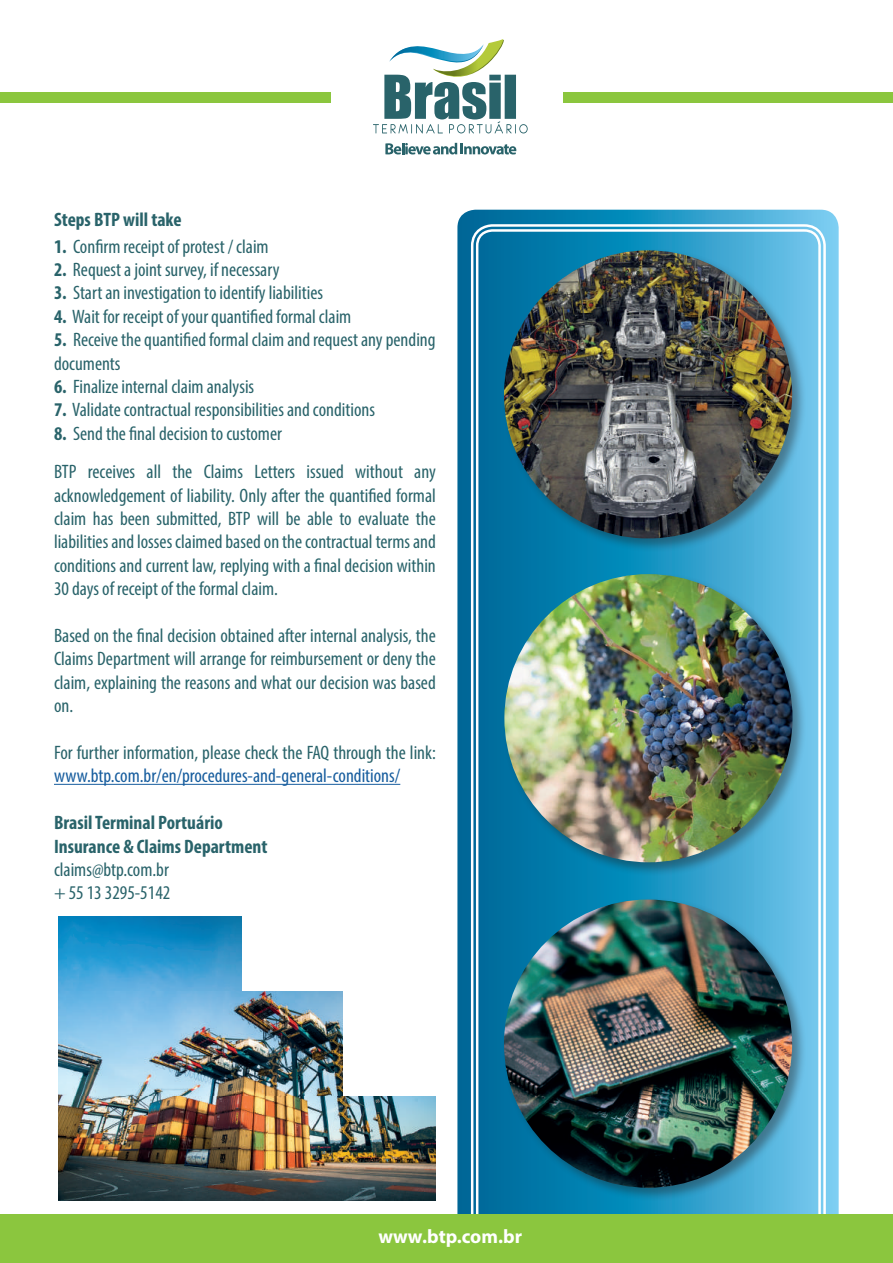
<style>
.page{position:relative;width:893px;height:1263px;background:#fff}
.page>*{position:absolute;margin:0;border:0;box-sizing:border-box;transform-origin:0 0}
.t1{font:condensed 19.5px/23.4px "Myriad Pro";color:#29636a}
.t2{font:700 condensed 19.5px/23.4px "Myriad Pro";color:#29636a}
.t3{font:condensed 19.5px "Myriad Pro";color:#175d9e}
.t4{font:700 19.5px "Myriad Pro";color:#fff}
.s1{font-weight:700}
</style>
<div class="page">
<svg style="left:457px;top:210px;width:382px;height:1004px;background:#3797c0"></svg>
<div style="left:0;top:92px;width:331px;height:11px;background:#8bc63e"></div>
<div style="left:564px;top:92px;width:329px;height:11px;background:#8bc63e"></div>
<div style="left:0;top:1214px;width:893px;height:49px;background:#8bc63e"></div>
<div style="left:502px;top:248px;width:304px;height:305px;background:#231f20;opacity:.41"></div>
<img style="left:504px;top:250px;width:288px;height:288px;border-radius:143px">
<hr style="left:54px;top:784px;width:346px;height:1px;background:#175d9e">
<div style="left:502px;top:572px;width:305px;height:304px;background:#231f20;opacity:.41"></div>
<img style="left:504px;top:574px;width:288px;height:288px;border-radius:144px">
<div style="left:502px;top:897px;width:304px;height:305px;background:#231f20;opacity:.41"></div>
<img style="left:504px;top:899px;width:288px;height:289px;border-radius:144px">
<img style="left:58px;top:916px;width:183px;height:76px">
<img style="left:58px;top:992px;width:284px;height:105px">
<img style="left:58px;top:1097px;width:378px;height:103px">
<svg style="left:373px;top:39px;width:155px;height:94px"></svg>
<svg style="left:385px;top:143px;width:131px;height:11px"></svg>
<p class="t2" style="left:54px;top:207px;width:129px">Steps BTP will take</p>
<p class="t1" style="left:54px;top:234px;width:216px"><span class="s1">1.</span> Confirm receipt of protest / claim</p>
<p class="t1" style="left:54px;top:258px;width:227px"><span class="s1">2.</span> Request a joint survey, if necessary</p>
<p class="t1" style="left:54px;top:281px;width:271px"><span class="s1">3.</span> Start an investigation to identify liabilities</p>
<p class="t1" style="left:54px;top:304px;width:299px"><span class="s1">4.</span> Wait for receipt of your quantified formal claim</p>
<p class="t1" style="left:54px;top:328px;width:383px"><span class="s1">5.</span> Receive the quantified formal claim and request any pending documents</p>
<p class="t1" style="left:54px;top:375px;width:202px"><span class="s1">6.</span> Finalize internal claim analysis</p>
<p class="t1" style="left:54px;top:398px;width:322px"><span class="s1">7.</span> Validate contractual responsibilities and conditions</p>
<p class="t1" style="left:54px;top:414px;width:383px;line-height:38.4px"><span class="s1">8.</span> Send the final decision to customer<br>BTP receives all the Claims Letters issued without any</p>
<p class="t1" style="left:54px;top:483px;width:383px;text-align:justify">acknowledgement of liability. Only after the quantified formal claim has been submitted, BTP will be able to evaluate the liabilities and losses claimed based on the contractual terms and conditions and current law, replying with a final decision within 30 days of receipt of the formal claim.</p>
<p class="t1" style="left:54px;top:624px;width:383px;text-align:justify">Based on the final decision obtained after internal analysis, the Claims Department will arrange for reimbursement or deny the claim, explaining the reasons and what our decision was based on.</p>
<p class="t1" style="left:54px;top:741px;width:383px">For further information, please check the FAQ through the link:</p>
<p class="t3" style="left:54px;top:764px;width:348px">www.btp.com.br/en/procedures-and-general-conditions/</p>
<p class="t2" style="left:54px;top:810px;width:215px">Brasil Terminal Portuário<br>Insurance &amp; Claims Department</p>
<p class="t1" style="left:54px;top:858px;width:118px">claims@btp.com.br + 55 13 3295-5142</p>
<p class="t4" style="left:378px;top:1224px;width:145px">www.btp.com.br</p>
</div>
